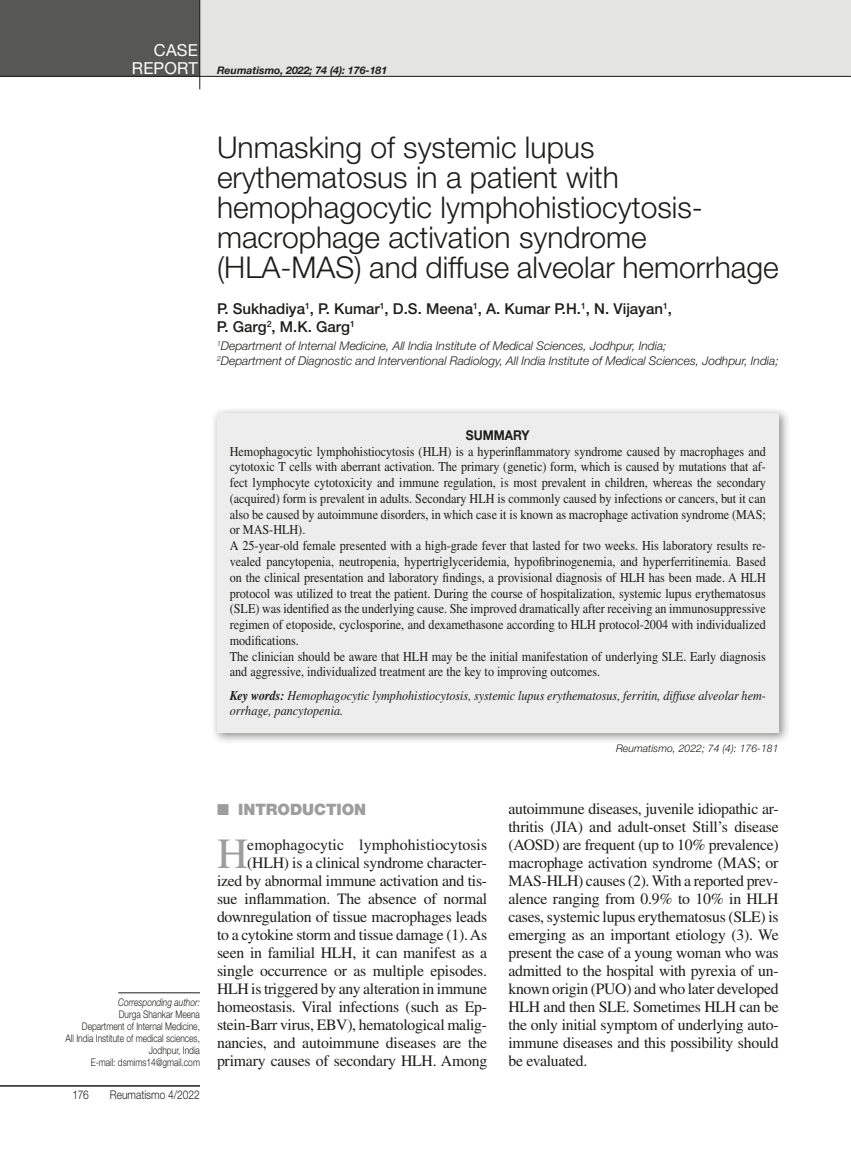
<style>
.page{position:relative;width:851px;height:1149px;background:#fff}
.page>*{position:absolute;margin:0;border:0;box-sizing:border-box;transform-origin:0 0}
.t1{font:42.9px "Times LT Std";color:#9d9d9d}
.t2{font:300 30px/30px "Helvetica Neue LT Std";color:#1d1d1b}
.t3{font:16.5px/18px "Helvetica Neue LT Std";letter-spacing:.01em;color:#fff;text-align:right}
.t4{font:15.75px/18px "Times LT Std";letter-spacing:-.015em;color:#1d1d1b;text-align:right}
.t5{font:900 15.75px "Helvetica Neue LT Std";letter-spacing:-.005em;color:#9d9d9d}
.t6{font:500 15px/18px "Helvetica Neue LT Std";color:#1d1d1b}
.t7{font:13.5px/15.8px "Times LT Std";color:#1d1d1b;scale:.9 1}
.t8{font:italic 13.5px/15.8px "Times LT Std";color:#1d1d1b;scale:.9 1}
.t9{font:700 13.5px "Helvetica Neue LT Std";color:#1d1d1b;scale:.9 1}
.t10{font:italic 300 12px/15px "Helvetica Neue LT Std";color:#1d1d1b}
.t11{font:300 12px "Helvetica Neue LT Std";color:#1d1d1b;scale:.85 1}
.t12{font:300 10.5px/12px "Helvetica Neue LT Std";color:#1d1d1b;text-align:right;scale:.8 1}
.t13{font:italic 300 10.5px "Helvetica Neue LT Std";color:#1d1d1b}
.t14{font:italic 700 10.5px "Helvetica Neue LT Std";color:#1d1d1b}
.t15{font:italic 300 10.5px "Helvetica Neue LT Std";color:#1d1d1b;scale:.8 1}
.s1{font-weight:700}
</style>
<div class="page">
<hr style="left:0;top:1084px;width:200px;height:2px;background:#1d1d1b">
<div style="left:211px;top:407px;width:579px;height:337px;background:#1d1d1b;opacity:.5"></div>
<div style="left:217px;top:413px;width:561px;height:319px;background:#ededed"></div>
<hr style="left:118px;top:992px;width:82px;height:1px;background:#1d1d1b">
<div style="left:0;top:0;width:850px;height:77px;background:#e4e4e3"></div>
<div style="left:0;top:0;width:200px;height:77px;background:#575756"></div>
<hr style="left:0;top:76px;width:850px;height:1px;background:#1d1d1b">
<hr style="left:199px;top:0;width:1px;height:89px;background:#1d1d1b">
<p class="t3" style="left:132px;top:41px;width:67px">CASE<br>REPORT</p>
<p class="t14" style="left:217px;top:64px;width:172px">Reumatismo, 2022; 74 (4): 176-181</p>
<h2 class="t2" style="left:217px;top:131px;width:563px">Unmasking of systemic lupus erythematosus in a patient with hemophagocytic lymphohistiocytosis&shy;macrophage activation syndrome (HLA-MAS) and diffuse alveolar hemorrhage</h2>
<p class="t6" style="left:217px;top:299px;width:456px">P. Sukhadiya<sup>1</sup>, P. Kumar<sup>1</sup>, D.S. Meena<sup>1</sup>, A. Kumar P.H.<sup>1</sup>, N. Vijayan<sup>1</sup>,<br>P. Garg<sup>2</sup>, M.K. Garg<sup>1</sup></p>
<p class="t10" style="left:217px;top:338px;width:563px"><sup>1</sup>Department of Internal Medicine, All India Institute of Medical Sciences, Jodhpur, India;<br><sup>2</sup>Department of Diagnostic and Interventional Radiology, All India Institute of Medical Sciences, Jodhpur, India;</p>
<p class="t9" style="left:466px;top:426px;width:72px">SUMMARY</p>
<p class="t7" style="left:230px;top:443px;width:597px">Hemophagocytic lymphohistiocytosis (HLH) is a hyperinflammatory syndrome caused by macrophages and cytotoxic T cells with aberrant activation. The primary (genetic) form, which is caused by mutations that af&shy;fect lymphocyte cytotoxicity and immune regulation, is most prevalent in children, whereas the secondary (acquired) form is prevalent in adults. Secondary HLH is commonly caused by infections or cancers, but it can also be caused by autoimmune disorders, in which case it is known as macrophage activation syndrome (MAS; or MAS-HLH).<br>A 25-year-old female presented with a high-grade fever that lasted for two weeks. His laboratory results re&shy;vealed pancytopenia, neutropenia, hypertriglyceridemia, hypofibrinogenemia, and hyperferritinemia. Based on the clinical presentation and laboratory findings, a provisional diagnosis of HLH has been made. A HLH protocol was utilized to treat the patient. During the course of hospitalization, systemic lupus erythematosus (SLE) was identified as the underlying cause. She improved dramatically after receiving an immunosuppressive regimen of etoposide, cyclosporine, and dexamethasone according to HLH protocol-2004 with individualized modifications.<br>The clinician should be aware that HLH may be the initial manifestation of underlying SLE. Early diagnosis and aggressive, individualized treatment are the key to improving outcomes.</p>
<p class="t8" style="left:230px;top:687px;width:597px"><span class="s1">Key words:</span> Hemophagocytic lymphohistiocytosis, systemic lupus erythematosus, ferritin, diffuse alveolar hem&shy;orrhage, pancytopenia.</p>
<p class="t13" style="left:616px;top:741px;width:164px">Reumatismo, 2022; 74 (4): 176-181</p>
<p class="t15" style="left:118px;top:995px;width:104px">Corresponding author:</p>
<p class="t12" style="left:66px;top:1007px;width:169px">Durga Shankar Meena<br>Department of Internal Medicine,<br>All India Institute of medical sciences,<br>Jodhpur, India<br>E-mail: dsmims14@gmail.com</p>
<p class="t11" style="left:72px;top:1086px;width:21px">176</p>
<p class="t11" style="left:110px;top:1086px;width:107px">Reumatismo 4/2022</p>
<p class="t5" style="left:217px;top:799px;width:151px">■ INTRODUCTION</p>
<h1 class="t1" style="left:217px;top:829px;width:33px">H</h1>
<p class="t4" style="left:217px;top:835px;width:272px">emophagocytic lymphohistiocytosis (HLH) is a clinical syndrome character-<br>ized by abnormal immune activation and tis&shy;sue inflammation. The absence of normal downregulation of tissue macrophages leads to a cytokine storm and tissue damage (1). As seen in familial HLH, it can manifest as a single occurrence or as multiple episodes.<br>HLH is triggered by any alteration in immune homeostasis. Viral infections (such as Ep&shy;stein-Barr virus, EBV), hematological malig&shy;nancies, and autoimmune diseases are the primary causes of secondary HLH. Among</p>
<p class="t4" style="left:508px;top:799px;width:272px;text-align:justify">autoimmune diseases, juvenile idiopathic ar&shy;thritis (JIA) and adult-onset Still’s disease (AOSD) are frequent (up to 10% prevalence) macrophage activation syndrome (MAS; or MAS-HLH) causes (2). With a reported prev&shy;alence ranging from 0.9% to 10% in HLH cases, systemic lupus erythematosus (SLE) is emerging as an important etiology (3). We present the case of a young woman who was admitted to the hospital with pyrexia of un&shy;known origin (PUO) and who later developed HLH and then SLE. Sometimes HLH can be the only initial symptom of underlying auto&shy;immune diseases and this possibility should be evaluated.</p>
</div>
